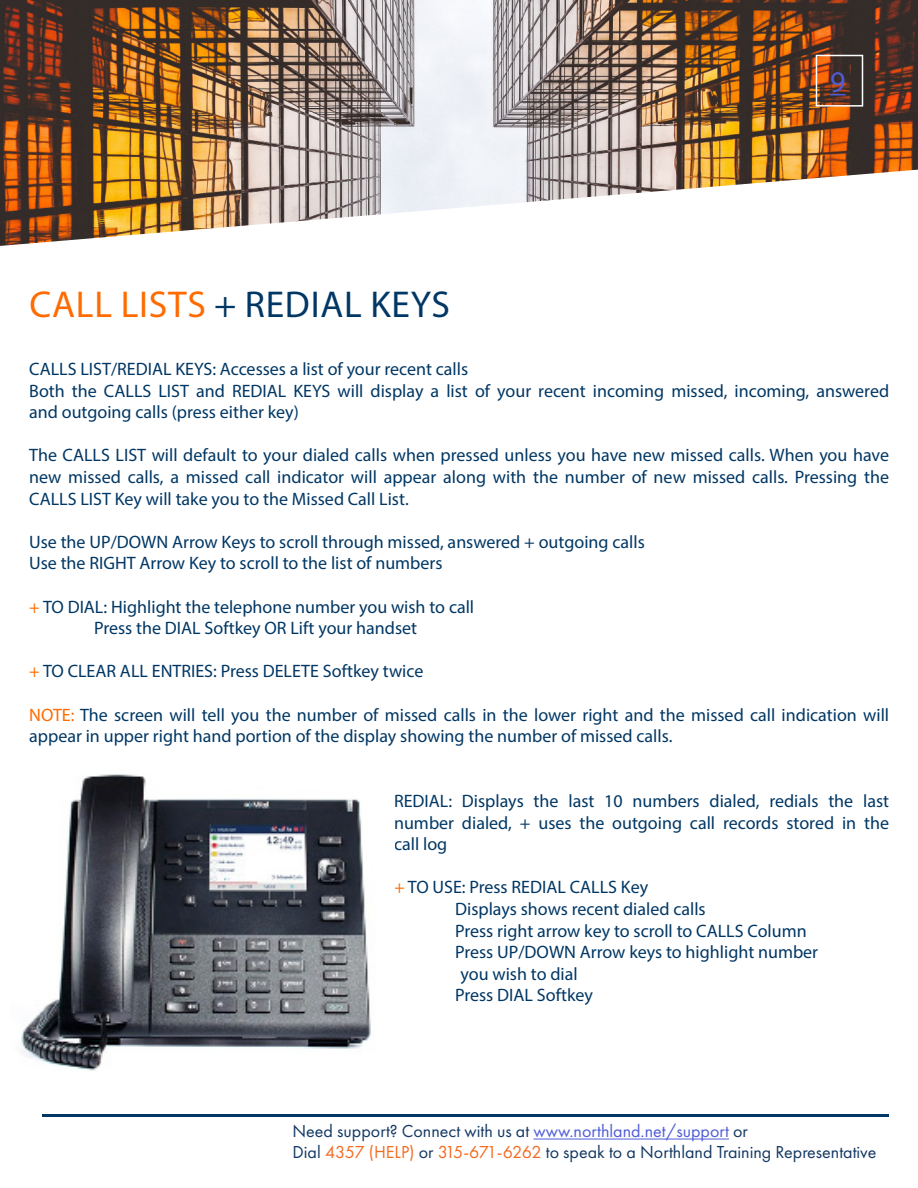
<style>
.page{position:relative;width:918px;height:1188px;background:#fff}
.page>*{position:absolute;margin:0;border:0;box-sizing:border-box;transform-origin:0 0}
.t1{font:37.5px "Myriad Pro";letter-spacing:.02em;color:#003764}
.t2{font:30px "Myriad Pro";color:#4f5cd6}
.t3{font:18px/21.6px "Myriad Pro";color:#003764}
.t4{font:18px "Futura PT";color:#133863}
.s1{color:#ff6b00}
.s2{color:#4f5cd6}
.s3{color:#f36b21}
</style>
<div class="page">
<img style="left:0;top:0;width:918px;height:167px">
<div style="left:816px;top:55px;width:47px;height:52px;border:2px solid #fff"></div>
<svg style="left:830px;top:94px;width:16px;height:1px"></svg>
<svg style="left:0;top:167px;width:918px;height:79px"></svg>
<img style="left:21px;top:774px;width:350px;height:297px">
<hr style="left:43px;top:1114px;width:846px;height:3px;background:#003764">
<hr style="left:533px;top:1139px;width:196px;height:1px;background:#4f5cd6">
<p class="t1" style="left:30px;top:282px;width:422px"><span class="s1">CALL LISTS</span> + REDIAL KEYS</p>
<p class="t2" style="left:830px;top:63px;width:17px">9</p>
<p class="t3" style="left:29px;top:358px;width:441px">CALLS LIST/REDIAL KEYS: Accesses a list of your recent calls</p>
<p class="t3" style="left:29px;top:379px;width:862px">Both the CALLS LIST and REDIAL KEYS will display a list of your recent incoming missed, incoming, answered and outgoing calls (press either key)</p>
<p class="t3" style="left:29px;top:444px;width:861px;text-align:justify">The CALLS LIST will default to your dialed calls when pressed unless you have new missed calls. When you have new missed calls, a missed call indicator will appear along with the number of new missed calls. Pressing the CALLS LIST Key will take you to the Missed Call List.</p>
<p class="t3" style="left:29px;top:531px;width:617px">Use the UP/DOWN Arrow Keys to scroll through missed, answered + outgoing calls</p>
<p class="t3" style="left:29px;top:552px;width:415px">Use the RIGHT Arrow Key to scroll to the list of numbers</p>
<p class="t3" style="left:29px;top:595px;width:447px"><span class="s1">+</span> TO DIAL: Highlight the telephone number you wish to call</p>
<p class="t3" style="left:94px;top:617px;width:325px">Press the DIAL Softkey OR Lift your handset</p>
<p class="t3" style="left:29px;top:660px;width:396px"><span class="s1">+</span> TO CLEAR ALL ENTRIES: Press DELETE Softkey twice</p>
<p class="t3" style="left:29px;top:703px;width:861px"><span class="s1">NOTE:</span> The screen will tell you the number of missed calls in the lower right and the missed call indication will appear in upper right hand portion of the display showing the number of missed calls.</p>
<p class="t3" style="left:394px;top:790px;width:497px;text-align:justify">REDIAL: Displays the last 10 numbers dialed, redials the last number dialed, + uses the outgoing call records stored in the call log</p>
<p class="t3" style="left:394px;top:876px;width:256px"><span class="s1">+</span> TO USE: Press REDIAL CALLS Key</p>
<p class="t3" style="left:455px;top:898px;width:252px">Displays shows recent dialed calls</p>
<p class="t3" style="left:455px;top:919px;width:353px">Press right arrow key to scroll to CALLS Column</p>
<p class="t3" style="left:461px;top:941px;width:359px;text-indent:-5px">Press UP/DOWN Arrow keys to highlight number you wish to dial</p>
<p class="t3" style="left:455px;top:984px;width:139px">Press DIAL Softkey</p>
<p class="t4" style="left:292px;top:1121px;width:457px">Need support? Connect with us at <span class="s2">www.northland.net/support</span> or</p>
<p class="t4" style="left:292px;top:1142px;width:586px">Dial <span class="s3">4357 (HELP)</span> or <span class="s3">315-671-6262</span> to speak to a Northland Training Representative</p>
</div>
